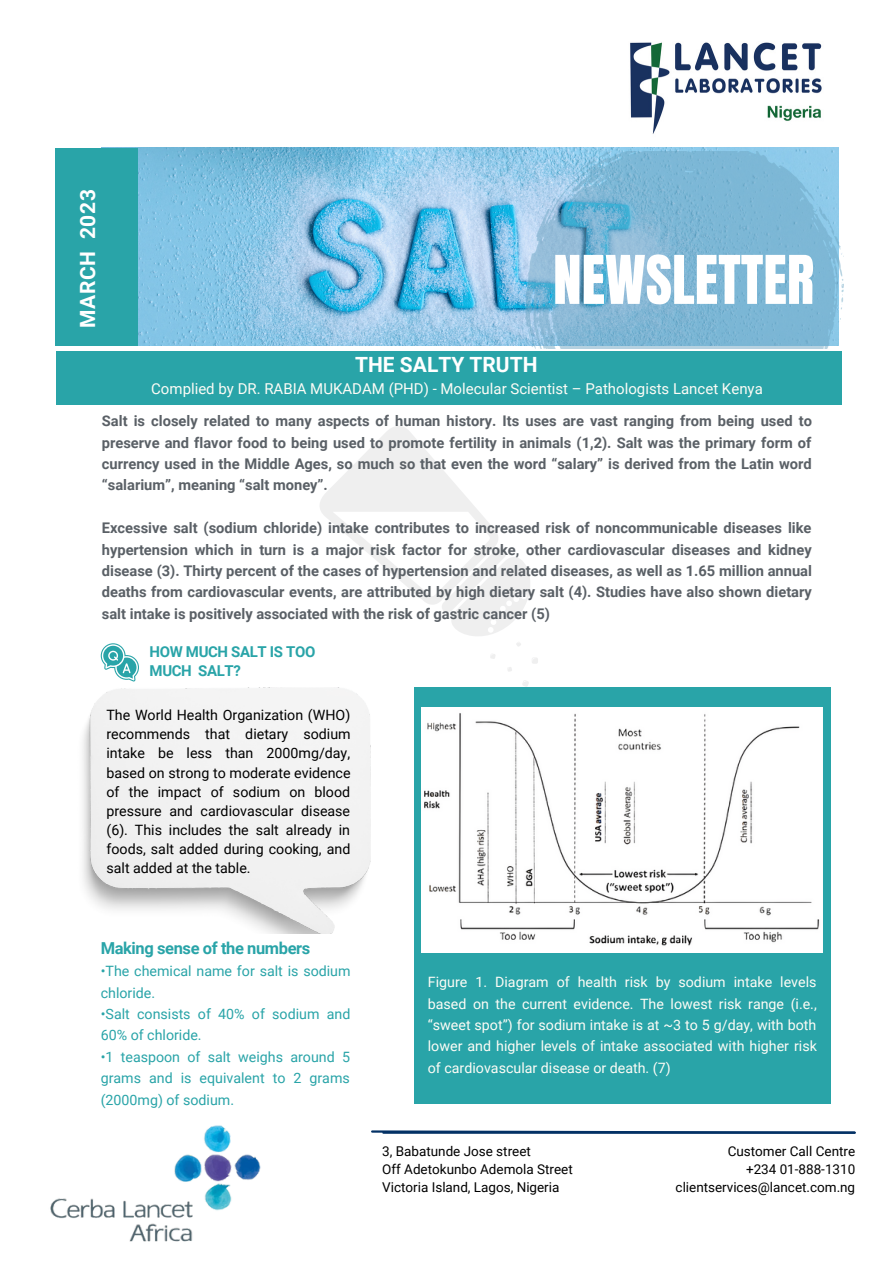
<style>
.page{position:relative;width:893px;height:1264px;background:#fff}
.page>*{position:absolute;margin:0;border:0;box-sizing:border-box;transform-origin:0 0}
.t1{font:57px "Anton";color:#fff}
.t2{font:700 21px "Roboto";color:#fff}
.t3{font:700 21px "Roboto";letter-spacing:.03em;color:#fff}
.t4{font:700 16.5px "Roboto";letter-spacing:-.025em;color:#29a4a8}
.t5{font:15px "Roboto";color:#fdfcf6}
.t6{font:700 15px/19px "Roboto";letter-spacing:-.025em;color:#29a4a8}
.t7{font:700 14.7px/21.3px "Roboto";color:#5a6066;text-align:justify}
.t8{font:14.25px/19px "Roboto";color:#000;text-align:justify}
.t9{font:14.25px/21.3px "Roboto";color:#fdfcf6;text-align:justify}
.t10{font:14.25px/21.3px "Roboto";color:#29a4a8}
.t11{font:13.5px/18px "Roboto";color:#000}
</style>
<div class="page">
<img style="left:102px;top:148px;width:736px;height:198px">
<div style="left:56px;top:148px;width:82px;height:197px;background:#29a4a8"></div>
<svg style="left:371px;top:1130px;width:485px;height:4px"></svg>
<img style="left:522px;top:151px;width:321px;height:197px">
<div style="left:57px;top:350px;width:785px;height:54px;background:#29a4a8"></div>
<svg style="left:320px;top:426px;width:210px;height:210px"></svg>
<svg style="left:532px;top:658px;width:6px;height:5px"></svg>
<svg style="left:490px;top:654px;width:5px;height:5px"></svg>
<svg style="left:508px;top:667px;width:4px;height:4px"></svg>
<svg style="left:516px;top:643px;width:5px;height:3px"></svg>
<svg style="left:522px;top:680px;width:7px;height:7px"></svg>
<img style="left:82px;top:688px;width:288px;height:245px">
<div style="left:414px;top:687px;width:417px;height:415px;background:#29a4a8"></div>
<img style="left:422px;top:707px;width:400px;height:245px">
<svg style="left:101px;top:643px;width:38px;height:38px"></svg>
<hr style="left:383px;top:1131px;width:471px;height:2px;background:#033165">
<img style="left:50px;top:1125px;width:211px;height:117px">
<img style="left:630px;top:42px;width:192px;height:92px">
<h2 class="t3" style="left:76px;top:328px;width:140px;rotate:-90deg">MARCH 2023</h2>
<h1 class="t1" style="left:553px;top:239px;width:262px">NEWSLETTER</h1>
<h2 class="t2" style="left:355px;top:353px;width:184px">THE SALTY TRUTH</h2>
<p class="t5" style="left:151px;top:380px;width:613px">Complied by DR. RABIA MUKADAM (PHD) - Molecular Scientist – Pathologists Lancet Kenya</p>
<p class="t7" style="left:102px;top:410px;width:711px">Salt is closely related to many aspects of human history. Its uses are vast ranging from being used to preserve and flavor food to being used to promote fertility in animals (1,2). Salt was the primary form of currency used in the Middle Ages, so much so that even the word “salary” is derived from the Latin word “salarium”, meaning “salt money”.</p>
<p class="t7" style="left:102px;top:517px;width:711px">Excessive salt (sodium chloride) intake contributes to increased risk of noncommunicable diseases like hypertension which in turn is a major risk factor for stroke, other cardiovascular diseases and kidney disease (3). Thirty percent of the cases of hypertension and related diseases, as well as 1.65 million annual deaths from cardiovascular events, are attributed by high dietary salt (4). Studies have also shown dietary salt intake is positively associated with the risk of gastric cancer (5)</p>
<p class="t6" style="left:149px;top:642px;width:167px">HOW MUCH SALT IS TOO<br>MUCH SALT?</p>
<p class="t8" style="left:106px;top:705px;width:246px">The World Health Organization (WHO) recommends that dietary sodium intake be less than 2000mg/day, based on strong to moderate evidence of the impact of sodium on blood pressure and cardiovascular disease (6). This includes the salt already in foods, salt added during cooking, and salt added at the table.</p>
<p class="t4" style="left:101px;top:938px;width:211px">Making sense of the numbers</p>
<p class="t10" style="left:101px;top:960px;width:251px">•The chemical name for salt is sodium chloride.</p>
<p class="t10" style="left:101px;top:1003px;width:251px">•Salt consists of 40% of sodium and<br>60% of chloride.</p>
<p class="t10" style="left:101px;top:1046px;width:251px;text-align:justify">•1 teaspoon of salt weighs around 5 grams and is equivalent to 2 grams (2000mg) of sodium.</p>
<p class="t9" style="left:428px;top:971px;width:390px">Figure 1. Diagram of health risk by sodium intake levels based on the current evidence. The lowest risk range (i.e., “sweet spot”) for sodium intake is at ~3 to 5 g/day, with both lower and higher levels of intake associated with higher risk of cardiovascular disease or death. (7)</p>
<p class="t11" style="left:382px;top:1142px;width:192px">3, Babatunde Jose street<br>Off Adetokunbo Ademola Street<br>Victoria Island, Lagos, Nigeria</p>
<p class="t11" style="left:675px;top:1142px;width:181px;text-align:right">Customer Call Centre<br>+234 01-888-1310 clientservices@lancet.com.ng</p>
</div>
